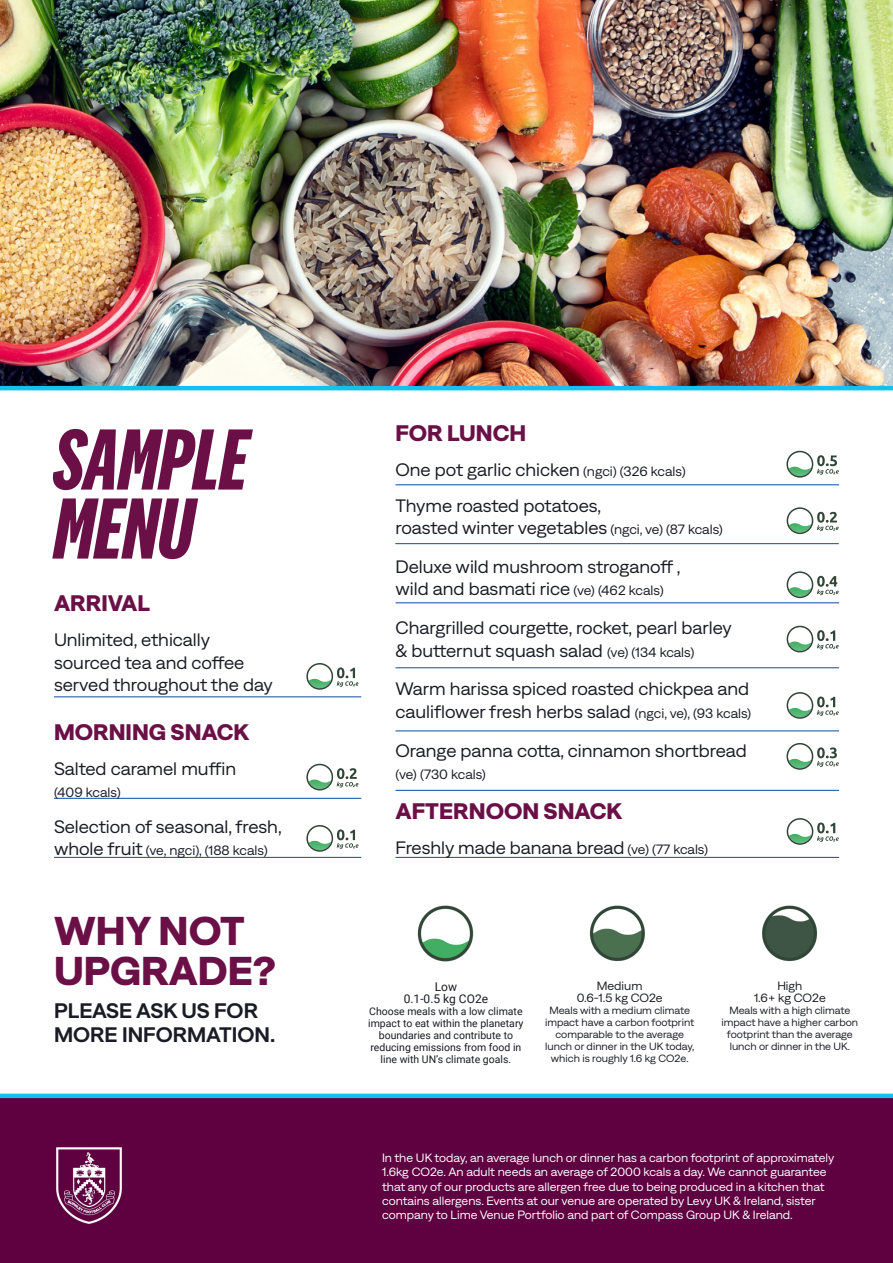
<style>
.page{position:relative;width:893px;height:1263px;background:#fff}
.page>*{position:absolute;margin:0;border:0;box-sizing:border-box;transform-origin:0 0}
.t1{font:italic 700 90px "National 2 Comp";color:#6a1046}
.t2{font:700 40.2px/40.2px "Denim WD";color:#6a1046}
.t3{font:700 22.5px "Denim WD";color:#6a1046}
.t4{font:600 21px "Denim WD";color:#1a1c25}
.t5{font:18px/22.5px "Denim WD";color:#1a1c25}
.t6{font:13.5px "Denim WD";color:#1a1c25}
.t7{font:12px/14.4px "Denim WD";color:#fff}
.t8{font:12px "Denim WD";color:#1a1c25}
.t9{font:12px "Roboto";color:#1a1c25}
.t10{font:10.5px/12px "Denim WD";color:#1a1c25;text-align:center}
.t11{font:10.5px/12px "Roboto";color:#1a1c25;text-align:center}
.s1{font-size:18px}
.s2{font-size:13.5px}
</style>
<div class="page">
<img style="left:0;top:0;width:893px;height:386px">
<div style="left:0;top:1095px;width:893px;height:168px;background:#5f0041"></div>
<div style="left:0;top:1093px;width:893px;height:5px;background:#15c0ef"></div>
<hr style="left:0;top:386px;width:893px;height:4px;background:#15c0ef">
<hr style="left:54px;top:697px;width:307px;height:1px;background:#0a4f9e">
<hr style="left:395px;top:543px;width:444px;height:1px;background:#0a4f9e">
<hr style="left:395px;top:485px;width:444px;height:1px;background:#0a4f9e">
<hr style="left:395px;top:603px;width:444px;height:1px;background:#0a4f9e">
<hr style="left:395px;top:667px;width:444px;height:1px;background:#0a4f9e">
<hr style="left:395px;top:731px;width:444px;height:1px;background:#0a4f9e">
<hr style="left:395px;top:790px;width:444px;height:1px;background:#0a4f9e">
<hr style="left:395px;top:857px;width:444px;height:1px;background:#0a4f9e">
<hr style="left:54px;top:798px;width:307px;height:1px;background:#0a4f9e">
<hr style="left:54px;top:857px;width:307px;height:1px;background:#0a4f9e">
<img style="left:417px;top:905px;width:400px;height:57px">
<img style="left:54px;top:1147px;width:69px;height:78px">
<svg style="left:306px;top:663px;width:52px;height:27px"></svg>
<svg style="left:787px;top:571px;width:52px;height:27px"></svg>
<svg style="left:787px;top:626px;width:52px;height:26px"></svg>
<svg style="left:787px;top:507px;width:52px;height:27px"></svg>
<svg style="left:787px;top:692px;width:52px;height:27px"></svg>
<svg style="left:786px;top:743px;width:53px;height:27px"></svg>
<svg style="left:787px;top:818px;width:52px;height:27px"></svg>
<svg style="left:786px;top:451px;width:53px;height:27px"></svg>
<svg style="left:306px;top:825px;width:52px;height:27px"></svg>
<svg style="left:306px;top:764px;width:52px;height:26px"></svg>
<p class="t1" style="left:54px;top:411px;width:196px">SAMPLE</p>
<p class="t1" style="left:54px;top:480px;width:141px">MENU</p>
<p class="t3" style="left:54px;top:586px;width:98px">ARRIVAL</p>
<p class="t5" style="left:54px;top:627px;width:220px">Unlimited, ethically sourced tea and coffee served throughout the day</p>
<p class="t3" style="left:54px;top:715px;width:197px">MORNING SNACK</p>
<p class="t5" style="left:54px;top:756px;width:184px">Salted caramel muffin</p>
<p class="t6" style="left:54px;top:783px;width:68px">(409 kcals)</p>
<p class="t5" style="left:54px;top:814px;width:229px">Selection of seasonal, fresh,</p>
<p class="t6" style="left:54px;top:841px;width:215px"><span class="s1">whole fruit</span> (ve, ngci), (188 kcals)</p>
<p class="t2" style="left:54px;top:908px;width:223px">WHY NOT<br>UPGRADE?</p>
<p class="t4" style="left:54px;top:996px;width:206px">PLEASE ASK US FOR</p>
<p class="t4" style="left:54px;top:1020px;width:223px">MORE INFORMATION.</p>
<p class="t3" style="left:395px;top:417px;width:132px">FOR LUNCH</p>
<p class="t5" style="left:395px;top:458px;width:292px">One pot garlic chicken <span class="s2">(ngci) (326 kcals)</span></p>
<p class="t5" style="left:395px;top:493px;width:329px">Thyme roasted potatoes,<br>roasted winter vegetables <span class="s2">(ngci, ve) (87 kcals)</span></p>
<p class="t5" style="left:395px;top:554px;width:286px">Deluxe wild mushroom stroganoff , wild and basmati rice <span class="s2">(ve) (462 kcals)</span></p>
<p class="t5" style="left:395px;top:615px;width:338px">Chargrilled courgette, rocket, pearl barley &amp; butternut squash salad <span class="s2">(ve) (134 kcals)</span></p>
<p class="t5" style="left:395px;top:677px;width:357px">Warm harissa spiced roasted chickpea and cauliflower fresh herbs salad <span class="s2">(ngci, ve), (93 kcals)</span></p>
<p class="t5" style="left:395px;top:738px;width:353px">Orange panna cotta, cinnamon shortbread</p>
<p class="t6" style="left:395px;top:765px;width:92px">(ve) (730 kcals)</p>
<p class="t3" style="left:395px;top:794px;width:228px">AFTERNOON SNACK</p>
<p class="t5" style="left:395px;top:835px;width:314px">Freshly made banana bread <span class="s2">(ve) (77 kcals)</span></p>
<p class="t9" style="left:435px;top:978px;width:24px">Low</p>
<p class="t9" style="left:404px;top:990px;width:86px">0.1-0.5 kg CO2e</p>
<p class="t11" style="left:368px;top:1005px;width:157px">Choose meals with a low climate impact to eat within the planetary boundaries and contribute to reducing emissions from food in line with UN’s climate goals.</p>
<p class="t8" style="left:597px;top:977px;width:47px">Medium</p>
<p class="t8" style="left:577px;top:989px;width:88px">0.6-1.5 kg CO2e</p>
<p class="t10" style="left:545px;top:1003px;width:151px">Meals with a medium climate impact have a carbon footprint comparable to the average lunch or dinner in the UK today, which is roughly 1.6 kg CO2e.</p>
<p class="t8" style="left:777px;top:977px;width:27px">High</p>
<p class="t8" style="left:754px;top:989px;width:73px">1.6+ kg CO2e</p>
<p class="t10" style="left:721px;top:1003px;width:138px">Meals with a high climate impact have a higher carbon footprint than the average lunch or dinner in the UK.</p>
<p class="t7" style="left:382px;top:1149px;width:454px">In the UK today, an average lunch or dinner has a carbon footprint of approximately 1.6kg CO2e. An adult needs an average of 2000 kcals a day. We cannot guarantee that any of our products are allergen free due to being produced in a kitchen that contains allergens. Events at our venue are operated by Levy UK &amp; Ireland, sister company to Lime Venue Portfolio and part of Compass Group UK &amp; Ireland.</p>
</div>
